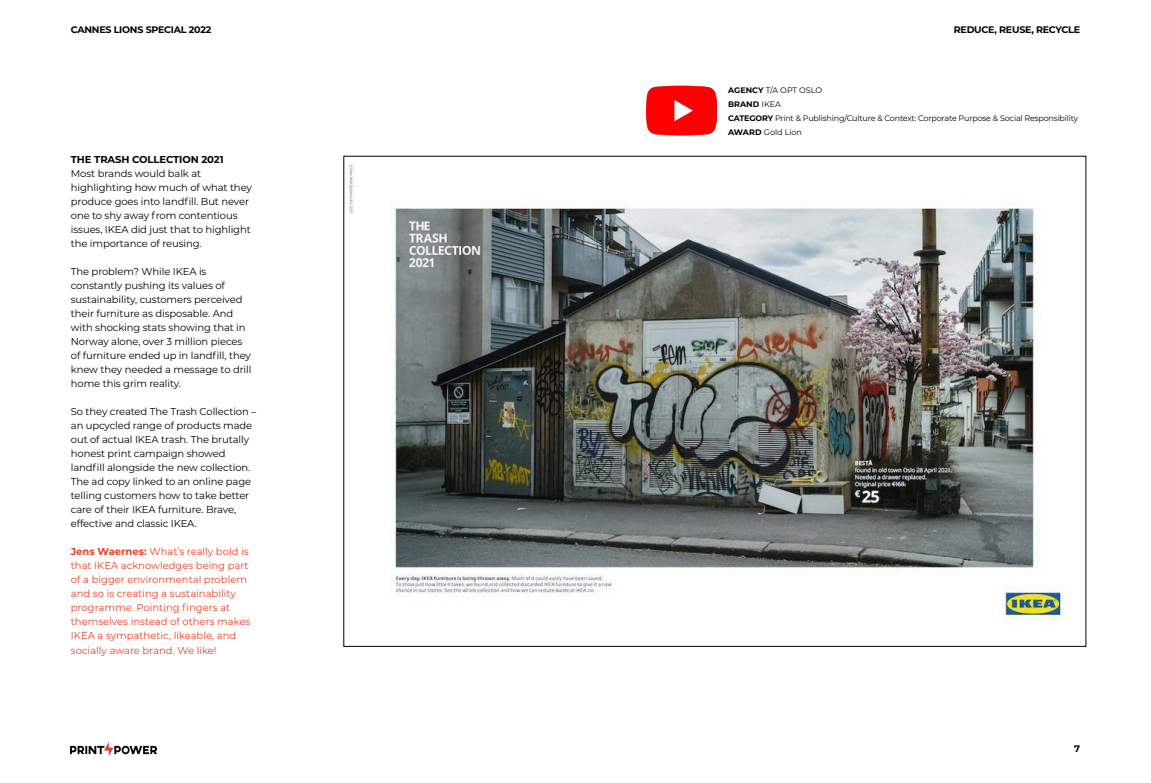
<style>
.page{position:relative;width:1151px;height:783px;background:#fff}
.page>*{position:absolute;margin:0;border:0;box-sizing:border-box;transform-origin:0 0}
.Body_copy{font:10px/14px "Montserrat";letter-spacing:-.01em;color:#000}
.Body_copy-2{font:10px/14px "Montserrat";color:#e8412b}
.Body_copy-3{font:700 10px "Montserrat";letter-spacing:-.01em;color:#000}
.t1{font:700 9.5px "Montserrat";letter-spacing:-.025em;color:#000}
.t2{font:8px/14px "Montserrat";letter-spacing:-.02em;color:#000}
.s1{font-weight:700}
</style>
<div class="page">
<img style="left:71px;top:742px;width:86px;height:13px">
<img style="left:646px;top:85px;width:71px;height:51px">
<img style="left:349px;top:164px;width:719px;height:456px">
<p class="t1" style="left:71px;top:23px;width:142px">CANNES LIONS SPECIAL 2022</p>
<p class="t1" style="left:954px;top:23px;width:128px">REDUCE, REUSE, RECYCLE</p>
<p class="Body_copy-3" style="left:71px;top:152px;width:154px">THE TRASH COLLECTION 2021</p>
<p class="Body_copy" style="left:71px;top:166px;width:183px">Most brands would balk at highlighting how much of what they produce goes into landfill. But never one to shy away from contentious issues, IKEA did just that to highlight the importance of reusing.</p>
<p class="Body_copy" style="left:71px;top:264px;width:182px">The problem? While IKEA is constantly pushing its values of sustainability, customers perceived their furniture as disposable. And with shocking stats showing that in Norway alone, over 3 million pieces of furniture ended up in landfill, they knew they needed a message to drill home this grim reality.</p>
<p class="Body_copy" style="left:71px;top:404px;width:187px">So they created The Trash Collection – an upcycled range of products made out of actual IKEA trash. The brutally honest print campaign showed landfill alongside the new collection.<br>The ad copy linked to an online page telling customers how to take better care of their IKEA furniture. Brave, effective and classic IKEA.</p>
<p class="Body_copy-2" style="left:71px;top:544px;width:181px"><span class="s1">Jens Waernes:</span> What’s really bold is that IKEA acknowledges being part of a bigger environmental problem and so is creating a sustainability programme. Pointing fingers at themselves instead of others makes IKEA a sympathetic, likeable, and socially aware brand. We like!</p>
<p class="t2" style="left:728px;top:83px;width:352px"><span class="s1">AGENCY</span> T/A OPT OSLO<br><span class="s1">BRAND</span> IKEA<br><span class="s1">CATEGORY</span> Print &amp; Publishing/Culture &amp; Context: Corporate Purpose &amp; Social Responsibility <span class="s1">AWARD</span> Gold Lion</p>
<p class="t1" style="left:1074px;top:741px;width:7px">7</p>
</div>
